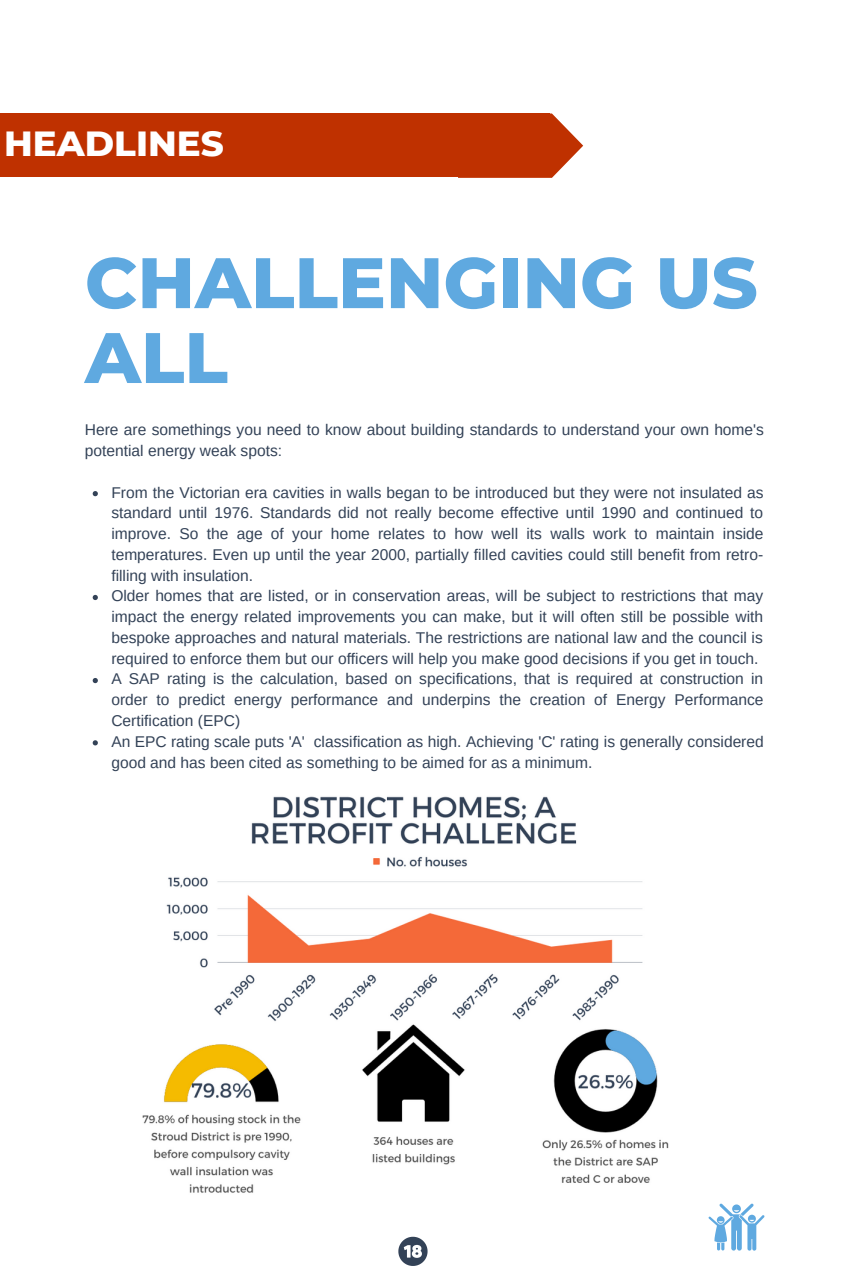
<style>
.page{position:relative;width:849px;height:1276px;background:#fff}
.page>*{position:absolute;margin:0;border:0;box-sizing:border-box;transform-origin:0 0}
.t1{font:800 71.4px/75px "Montserrat";color:#5fa9e0}
.t2{font:800 35.7px "Montserrat";color:#fff}
.t3{font:15.6px/20.7px "Arimo";color:#334257}
</style>
<div class="page">
<svg style="left:708px;top:1203px;width:56px;height:47px"></svg>
<svg style="left:93px;top:491px;width:5px;height:5px"></svg>
<svg style="left:93px;top:595px;width:5px;height:5px"></svg>
<svg style="left:93px;top:678px;width:5px;height:5px"></svg>
<svg style="left:93px;top:740px;width:5px;height:5px"></svg>
<svg style="left:398px;top:1237px;width:30px;height:29px"></svg>
<svg style="left:458px;top:113px;width:125px;height:65px"></svg>
<div style="left:0;top:113px;width:549px;height:64px;background:#bf3100"></div>
<img style="left:142px;top:796px;width:527px;height:397px">
<h2 class="t2" style="left:4px;top:122px;width:221px">HEADLINES</h2>
<h1 class="t1" style="left:85px;top:245px;width:674px">CHALLENGING US<br>ALL</h1>
<p class="t3" style="left:85px;top:419px;width:681px">Here are somethings you need to know about building standards to understand your own home's potential energy weak spots:</p>
<p class="t3" style="left:111px;top:482px;width:654px">From the Victorian era cavities in walls began to be introduced but they were not insulated as standard until 1976. Standards did not really become effective until 1990 and continued to improve. So the age of your home relates to how well its walls work to maintain inside temperatures. Even up until the year 2000, partially filled cavities could still benefit from retro&shy;filling with insulation.<br>Older homes that are listed, or in conservation areas, will be subject to restrictions that may impact the energy related improvements you can make, but it will often still be possible with bespoke approaches and natural materials. The restrictions are national law and the council is required to enforce them but our officers will help you make good decisions if you get in touch.<br>A SAP rating is the calculation, based on specifications, that is required at construction in order to predict energy performance and underpins the creation of Energy Performance Certification (EPC)<br>An EPC rating scale puts 'A' classification as high. Achieving 'C' rating is generally considered good and has been cited as something to be aimed for as a minimum.</p>
</div>
